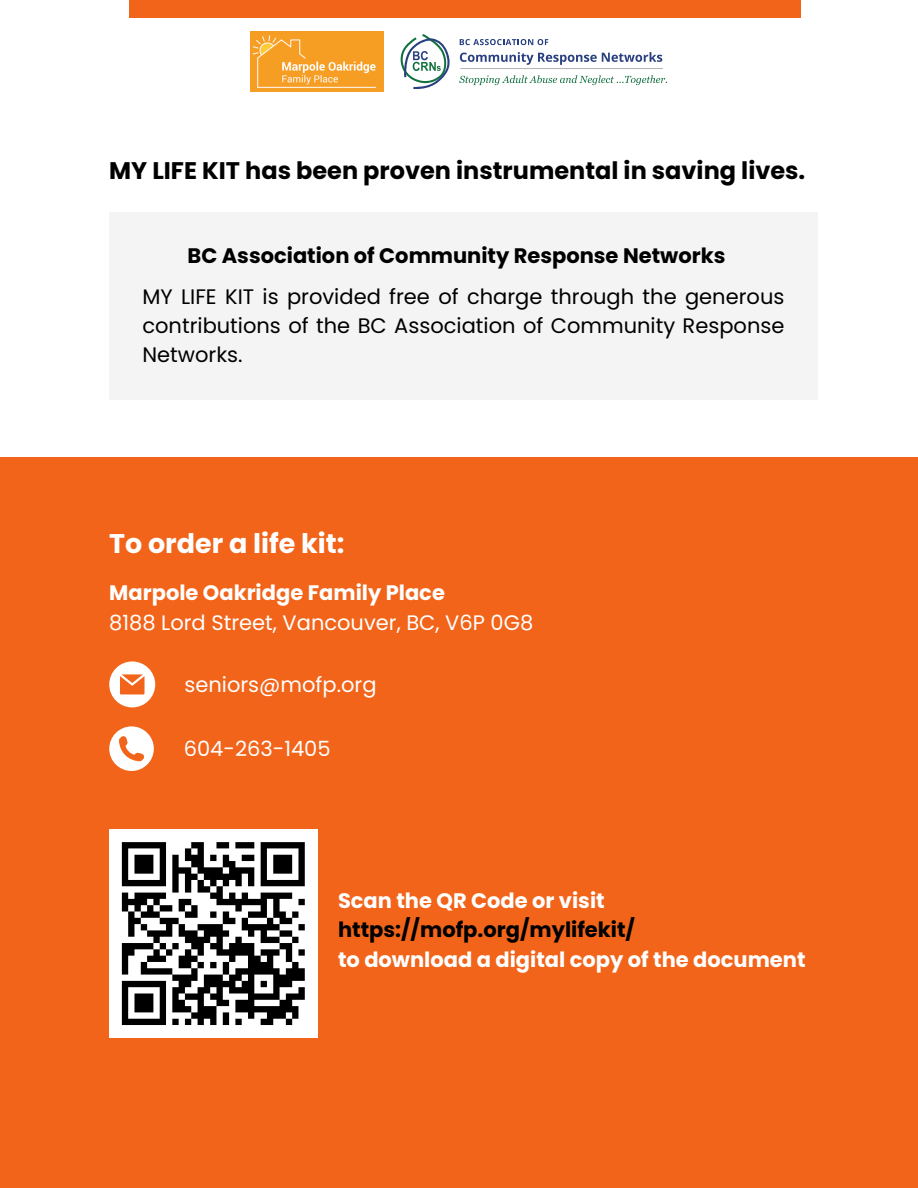
<style>
.page{position:relative;width:918px;height:1188px;background:#fff}
.page>*{position:absolute;margin:0;border:0;box-sizing:border-box;transform-origin:0 0}
.t1{font:700 27px "Poppins";color:#fff}
.t2{font:700 24px "Poppins";color:#000}
.t3{font:700 21px/29.2px "Poppins";color:#fff}
.t4{font:21px/29.2px "Poppins";color:#000;text-align:justify}
.t5{font:21px "Poppins";color:#fff}
.t6{font:700 21px "Poppins";color:#000}
.s1{color:#000}
</style>
<div class="page">
<div style="left:0;top:458px;width:918px;height:730px;background:#f26419"></div>
<div style="left:109px;top:212px;width:708px;height:187px;background:#f4f4f4"></div>
<img style="left:251px;top:31px;width:133px;height:61px">
<svg style="left:401px;top:34px;width:49px;height:55px"></svg>
<svg style="left:459px;top:75px;width:208px;height:10px"></svg>
<hr style="left:460px;top:68px;width:203px;height:1px;background:#b3b3b3">
<svg style="left:460px;top:39px;width:88px;height:6px"></svg>
<svg style="left:460px;top:52px;width:202px;height:13px"></svg>
<div style="left:129px;top:0;width:672px;height:18px;background:#f26419"></div>
<svg style="left:109px;top:661px;width:46px;height:46px"></svg>
<svg style="left:109px;top:726px;width:45px;height:45px"></svg>
<div style="left:109px;top:830px;width:208px;height:208px;background:#fff"></div>
<svg style="left:121px;top:842px;width:184px;height:183px"></svg>
<p class="t2" style="left:109px;top:154px;width:698px">MY LIFE KIT has been proven instrumental in saving lives.</p>
<p class="t6" style="left:188px;top:241px;width:539px">BC Association of Community Response Networks</p>
<h1 class="t4" style="left:142px;top:282px;width:643px">MY LIFE KIT is provided free of charge through the generous contributions of the BC Association of Community Response Networks.</h1>
<p class="t1" style="left:109px;top:525px;width:237px">To order a life kit:</p>
<h2 class="t3" style="left:109px;top:578px;width:337px">Marpole Oakridge Family Place</h2>
<h3 class="t5" style="left:109px;top:608px;width:426px">8188 Lord Street, Vancouver, BC, V6P 0G8</h3>
<p class="t5" style="left:184px;top:670px;width:194px">seniors@mofp.org</p>
<p class="t5" style="left:184px;top:734px;width:148px">604-263-1405</p>
<p class="t3" style="left:338px;top:886px;width:469px">Scan the QR Code or visit <span class="s1">https://mofp.org/mylifekit/<br></span>to download a digital copy of the document</p>
</div>
